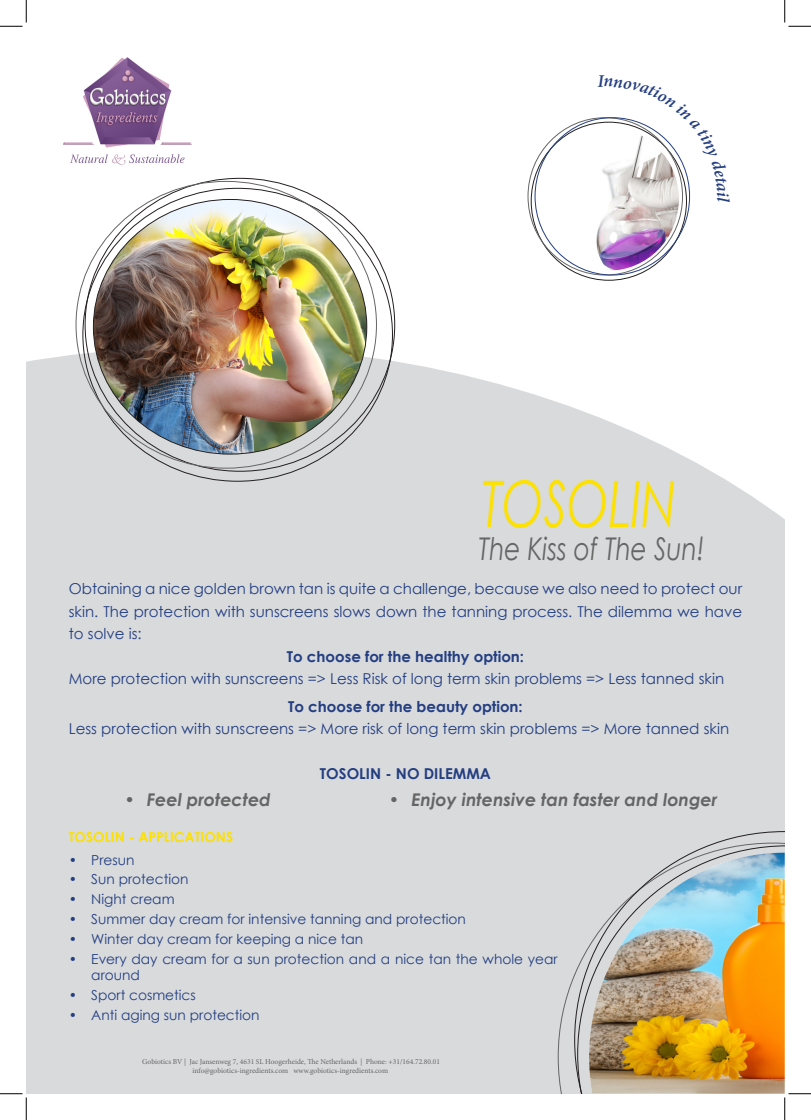
<style>
.page{position:relative;width:811px;height:1120px;background:#fff}
.page>*{position:absolute;margin:0;border:0;box-sizing:border-box;transform-origin:0 0}
.t1{font:italic 64.12px "Century Gothic";color:#fde100;scale:.74 1}
.t2{font:italic 31.25px "Century Gothic";color:#656566;scale:.8 1}
.t3{font:italic 600 17.75px "Minion Pro";color:#243e81}
.t4{font:italic 700 17.5px "Century Gothic";color:#656566}
.t5{font:15px/22.5px "Century Gothic";color:#233e81;text-align:justify}
.t6{font:700 15px "Century Gothic";color:#233e81}
.t7{font:13.75px/16.2px "Century Gothic";color:#233e81}
.t8{font:700 13.75px "Century Gothic";color:#fde100}
.t9{font:7.5px "Minion Pro";color:#656566}
</style>
<div class="page">
<div style="left:26px;top:346px;width:759px;height:747px;background:#d8dadc"></div>
<div style="left:558px;top:842px;width:16px;height:251px;background:#d8dadc"></div>
<svg style="left:574px;top:831px;width:211px;height:262px"></svg>
<img style="left:577px;top:845px;width:208px;height:248px">
<img style="left:93px;top:199px;width:274px;height:255px">
<img style="left:587px;top:197px;width:92px;height:74px">
<img style="left:63px;top:57px;width:129px;height:108px">
<svg style="left:0;top:0;width:27px;height:27px"></svg>
<svg style="left:0;top:1093px;width:27px;height:26px"></svg>
<svg style="left:784px;top:0;width:27px;height:27px"></svg>
<svg style="left:784px;top:1093px;width:27px;height:26px"></svg>
<svg style="left:597px;top:117px;width:94px;height:80px"></svg>
<p class="t3" style="left:735px;top:197px;width:7px;rotate:90deg">l</p>
<p class="t1" style="left:482px;top:459px;width:264px">TOSOLIN</p>
<p class="t2" style="left:479px;top:526px;width:284px">The Kiss of The Sun!</p>
<p class="t5" style="left:69px;top:577px;width:675px">Obtaining a nice golden brown tan is quite a challenge, because we also need to protect our skin. The protection with sunscreens slows down the tanning process. The dilemma we have to solve is:</p>
<p class="t6" style="left:287px;top:644px;width:239px">To choose for the healthy option:</p>
<p class="t5" style="left:69px;top:667px;width:657px">More protection with sunscreens =&gt; Less Risk of long term skin problems =&gt; Less tanned skin</p>
<p class="t6" style="left:288px;top:694px;width:236px">To choose for the beauty option:</p>
<p class="t5" style="left:69px;top:717px;width:662px">Less protection with sunscreens =&gt; More risk of long term skin problems =&gt; More tanned skin</p>
<p class="t6" style="left:320px;top:762px;width:172px">TOSOLIN - NO DILEMMA</p>
<p class="t4" style="left:124px;top:786px;width:148px">• Feel protected</p>
<p class="t4" style="left:389px;top:786px;width:330px">• Enjoy intensive tan faster and longer</p>
<p class="t8" style="left:69px;top:825px;width:166px">TOSOLIN - APPLICATIONS</p>
<p class="t7" style="left:69px;top:851px;width:67px">• Presun</p>
<p class="t7" style="left:69px;top:870px;width:121px">• Sun protection</p>
<p class="t7" style="left:69px;top:890px;width:107px">• Night cream</p>
<p class="t7" style="left:69px;top:910px;width:399px">• Summer day cream for intensive tanning and protection</p>
<p class="t7" style="left:69px;top:930px;width:296px">• Winter day cream for keeping a nice tan</p>
<p class="t7" style="left:91px;top:949px;width:468px;text-indent:-22px">• Every day cream for a sun protection and a nice tan the whole year around</p>
<p class="t7" style="left:69px;top:986px;width:129px">• Sport cosmetics</p>
<p class="t7" style="left:69px;top:1005px;width:192px">• Anti aging sun protection</p>
<p class="t9" style="left:142px;top:1055px;width:299px">Gobiotics BV | Jac Jansenweg 7, 4631 SL Hoogerheide, The Netherlands | Phone: +31/164.72.80.01</p>
<p class="t9" style="left:192px;top:1064px;width:197px">info@gobiotics-ingredients.com www.gobiotics-ingredients.com</p>
</div>
